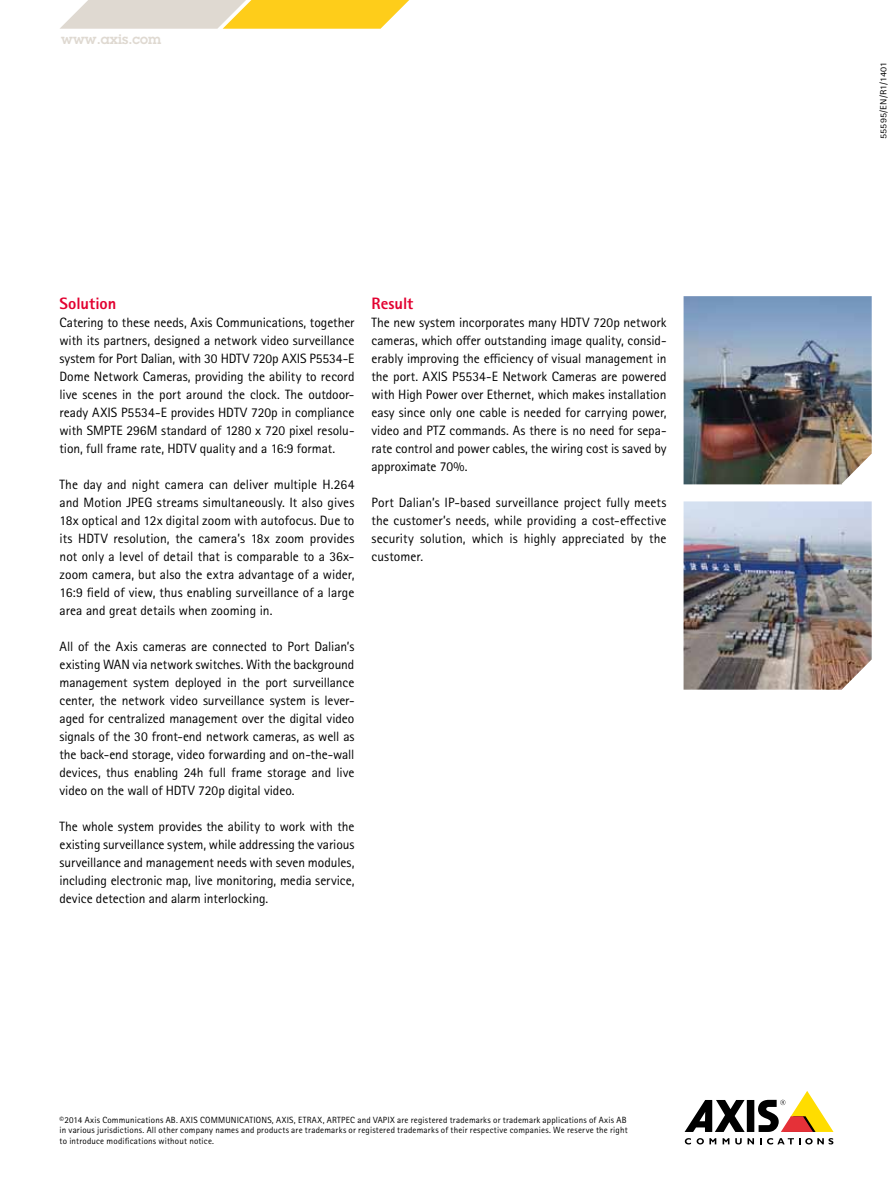
<style>
.page{position:relative;width:893px;height:1191px;background:#fff}
.page>*{position:absolute;margin:0;border:0;box-sizing:border-box;transform-origin:0 0}
.t1{font:800 16.5px "Rotis Sans Serif Pro";color:#e20030}
.t2{font:13.5px/18px "Rotis Sans Serif Pro";letter-spacing:-.005em;color:#000;text-align:justify}
.t3{font:600 13.5px "Lubalin Graph ECG";color:#dfd9d1}
.t4{font:9px/10.8px "Rotis Sans Serif Pro";letter-spacing:.02em;color:#000}
.t5{font:9px "Rotis Sans Serif Pro";letter-spacing:.02em;color:#000;scale:1.12 1}
</style>
<div class="page">
<div style="left:747px;top:1100px;width:7px;height:32px;background:#000"></div>
<svg style="left:685px;top:1100px;width:60px;height:32px"></svg>
<svg style="left:758px;top:1091px;width:75px;height:41px"></svg>
<svg style="left:685px;top:1138px;width:6px;height:6px"></svg>
<svg style="left:697px;top:1138px;width:19px;height:6px"></svg>
<svg style="left:723px;top:1138px;width:6px;height:6px"></svg>
<svg style="left:735px;top:1138px;width:19px;height:6px"></svg>
<svg style="left:760px;top:1138px;width:73px;height:6px"></svg>
<svg style="left:60px;top:0;width:349px;height:29px;background:#f0d783"></svg>
<img style="left:684px;top:296px;width:188px;height:188px">
<img style="left:684px;top:501px;width:188px;height:188px">
<p class="t3" style="left:61px;top:30px;width:102px">www.axis.com</p>
<p class="t1" style="left:60px;top:293px;width:58px">Solution</p>
<p class="t2" style="left:60px;top:314px;width:296px">Catering to these needs, Axis Communications, together with its partners, designed a network video surveillance system for Port Dalian, with 30 HDTV 720p AXIS P5534-E Dome Network Cameras, providing the ability to record live scenes in the port around the clock. The outdoor&shy;ready AXIS P5534-E provides HDTV 720p in compliance with SMPTE 296M standard of 1280 x 720 pixel resolu&shy;tion, full frame rate, HDTV quality and a 16:9 format.</p>
<p class="t2" style="left:60px;top:476px;width:296px">The day and night camera can deliver multiple H.264 and Motion JPEG streams simultaneously. It also gives 18x optical and 12x digital zoom with autofocus. Due to its HDTV resolution, the camera’s 18x zoom provides not only a level of detail that is comparable to a 36x&shy;zoom camera, but also the extra advantage of a wider, 16:9 field of view, thus enabling surveillance of a large area and great details when zooming in.</p>
<p class="t2" style="left:60px;top:638px;width:296px">All of the Axis cameras are connected to Port Dalian’s existing WAN via network switches. With the background management system deployed in the port surveillance center, the network video surveillance system is lever&shy;aged for centralized management over the digital video signals of the 30 front-end network cameras, as well as the back-end storage, video forwarding and on-the-wall devices, thus enabling 24h full frame storage and live video on the wall of HDTV 720p digital video.</p>
<p class="t2" style="left:60px;top:818px;width:296px">The whole system provides the ability to work with the existing surveillance system, while addressing the various surveillance and management needs with seven modules, including electronic map, live monitoring, media service, device detection and alarm interlocking.</p>
<p class="t1" style="left:372px;top:293px;width:43px">Result</p>
<p class="t2" style="left:372px;top:314px;width:297px">The new system incorporates many HDTV 720p network cameras, which offer outstanding image quality, consid&shy;erably improving the efficiency of visual management in the port. AXIS P5534-E Network Cameras are powered with High Power over Ethernet, which makes installation easy since only one cable is needed for carrying power, video and PTZ commands. As there is no need for sepa&shy;rate control and power cables, the wiring cost is saved by approximate 70%.</p>
<p class="t2" style="left:372px;top:494px;width:296px">Port Dalian’s IP-based surveillance project fully meets the customer’s needs, while providing a cost-effective security solution, which is highly appreciated by the customer.</p>
<p class="t4" style="left:60px;top:1114px;width:570px">©2014 Axis Communications AB. AXIS COMMUNICATIONS, AXIS, ETRAX, ARTPEC and VAPIX are registered trademarks or trademark applications of Axis AB in various jurisdictions. All other company names and products are trademarks or registered trademarks of their respective companies. We reserve the right to introduce modifications without notice.</p>
<p class="t5" style="left:878px;top:139px;width:71px;rotate:-90deg">55595/EN/R1/1401</p>
</div>
